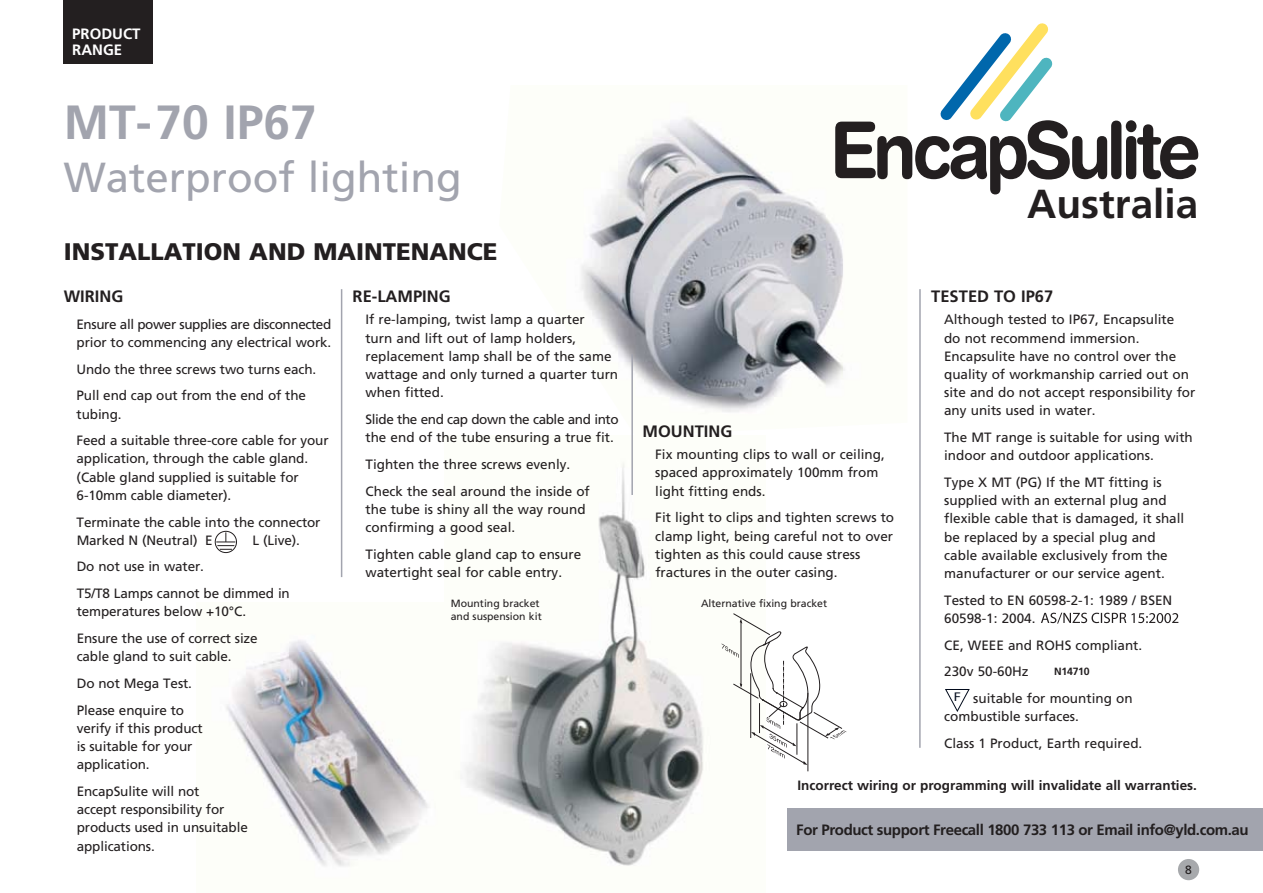
<style>
.page{position:relative;width:1263px;height:893px;background:#fff}
.page>*{position:absolute;margin:0;border:0;box-sizing:border-box;transform-origin:0 0}
.t1{font:700 48px "Frutiger CE";color:#a2a4ae}
.t2{font:42px "Frutiger CE";color:#a2a4ae}
.t3{font:700 40.5px "Frutiger CE";color:#231f20}
.t4{font:900 24px "Frutiger CE";color:#231f20}
.t5{font:700 16.5px "Frutiger CE";color:#231f20}
.t6{font:700 15px "Frutiger CE";letter-spacing:-.025em;color:#231f20}
.t7{font:700 15px/16.5px "Frutiger CE";color:#fff}
.t8{font:13.5px/18.1px "Frutiger CE";color:#231f20}
.t9{font:13.5px/18.1px "Frutiger CE";letter-spacing:-.03em;color:#231f20}
.t10{font:700 13.5px "Frutiger CE";color:#231f20}
.t11{font:12.75px "Myriad Pro";color:#000a1b;scale:1.16 1}
.t12{font:12px "Frutiger CE";color:#231f20}
.t13{font:10.5px/13.5px "Frutiger CE";color:#231f20}
.t14{font:700 10.5px "Frutiger CE";letter-spacing:-.025em;color:#231f20}
</style>
<div class="page">
<img style="left:226px;top:640px;width:203px;height:227px">
<img style="left:581px;top:117px;width:264px;height:295px">
<img style="left:460px;top:462px;width:244px;height:404px">
<hr style="left:341px;top:289px;width:1px;height:288px;background:#a2a4ae">
<hr style="left:631px;top:354px;width:2px;height:141px;background:#a2a4ae">
<div style="left:215px;top:531px;width:22px;height:22px;border:1px solid #231f20;border-radius:50%"></div>
<svg style="left:216px;top:532px;width:19px;height:18px"></svg>
<hr style="left:919px;top:289px;width:2px;height:459px;background:#a2a4ae">
<svg style="left:945px;top:689px;width:25px;height:23px"></svg>
<svg style="left:721px;top:613px;width:126px;height:159px"></svg>
<div style="left:787px;top:808px;width:476px;height:42px;background:#a2a4ae"></div>
<div style="left:64px;top:0;width:89px;height:64px;background:#231f20"></div>
<div style="left:1178px;top:859px;width:21px;height:21px;background:#a7a9ac;border-radius:50%"></div>
<svg style="left:1041px;top:613px;width:137px;height:10px"></svg>
<svg style="left:835px;top:23px;width:363px;height:171px"></svg>
<p class="t7" style="left:72px;top:25px;width:70px">PRODUCT<br>RANGE</p>
<h1 class="t1" style="left:64px;top:94px;width:255px">MT-70 IP67</h1>
<h2 class="t2" style="left:64px;top:153px;width:399px">Waterproof lighting</h2>
<h3 class="t4" style="left:64px;top:237px;width:435px">INSTALLATION AND MAINTENANCE</h3>
<p class="t5" style="left:64px;top:286px;width:61px">WIRING</p>
<p class="t9" style="left:77px;top:315px;width:256px">Ensure all power supplies are disconnected prior to commencing any electrical work.</p>
<p class="t8" style="left:77px;top:355px;width:241px;line-height:26.7px">Undo the three screws two turns each.<br>Pull end cap out from the end of the</p>
<p class="t8" style="left:77px;top:400px;width:254px;line-height:26.7px">tubing.<br>Feed a suitable three-core cable for your</p>
<p class="t8" style="left:77px;top:450px;width:233px">application, through the cable gland. (Cable gland supplied is suitable for<br>6-10mm cable diameter).</p>
<p class="t8" style="left:77px;top:513px;width:245px">Terminate the cable into the connector<br>Marked N (Neutral) E</p>
<p class="t8" style="left:253px;top:531px;width:49px">L (Live).</p>
<p class="t8" style="left:77px;top:553px;width:215px;line-height:26.7px">Do not use in water.<br>T5/T8 Lamps cannot be dimmed in</p>
<p class="t8" style="left:77px;top:598px;width:183px;line-height:26.7px">temperatures below +10°C.<br>Ensure the use of correct size</p>
<p class="t8" style="left:77px;top:643px;width:156px;line-height:26.7px">cable gland to suit cable.<br>Do not Mega Test.<br>Please enquire to</p>
<p class="t8" style="left:77px;top:719px;width:127px">verify if this product is suitable for your application.</p>
<p class="t8" style="left:77px;top:782px;width:173px">EncapSulite will not<br>accept responsibility for products used in unsuitable applications.</p>
<p class="t5" style="left:353px;top:286px;width:100px">RE-LAMPING</p>
<p class="t8" style="left:365px;top:311px;width:254px">If re-lamping, twist lamp a quarter<br>turn and lift out of lamp holders, replacement lamp shall be of the same wattage and only turned a quarter turn when fitted.</p>
<p class="t9" style="left:365px;top:410px;width:255px">Slide the end cap down the cable and into the end of the tube ensuring a true fit.</p>
<p class="t8" style="left:365px;top:451px;width:226px;line-height:26.7px">Tighten the three screws evenly.<br>Check the seal around the inside of</p>
<p class="t8" style="left:365px;top:500px;width:222px">the tube is shiny all the way round confirming a good seal.</p>
<p class="t8" style="left:366px;top:545px;width:217px">Tighten cable gland cap to ensure watertight seal for cable entry.</p>
<p class="t13" style="left:451px;top:596px;width:93px">Mounting bracket and suspension kit</p>
<p class="t5" style="left:642px;top:421px;width:91px">MOUNTING</p>
<p class="t8" style="left:655px;top:445px;width:231px">Fix mounting clips to wall or ceiling, spaced approximately 100mm from light fitting ends.</p>
<p class="t8" style="left:655px;top:508px;width:240px">Fit light to clips and tighten screws to clamp light, being careful not to over tighten as this could cause stress fractures in the outer casing.</p>
<p class="t13" style="left:701px;top:596px;width:128px">Alternative fixing bracket</p>
<h3 class="t3" style="left:1027px;top:180px;width:173px">Australia</h3>
<p class="t5" style="left:931px;top:286px;width:123px">TESTED TO IP67</p>
<p class="t8" style="left:944px;top:311px;width:253px">Although tested to IP67, Encapsulite<br>do not recommend immersion.<br>Encapsulite have no control over the quality of workmanship carried out on site and do not accept responsibility for any units used in water.</p>
<p class="t8" style="left:944px;top:428px;width:250px">The MT range is suitable for using with indoor and outdoor applications.</p>
<p class="t8" style="left:944px;top:473px;width:242px">Type X MT (PG) If the MT fitting is supplied with an external plug and flexible cable that is damaged, it shall be replaced by a special plug and cable available exclusively from the manufacturer or our service agent.</p>
<p class="t8" style="left:944px;top:591px;width:230px">Tested to EN 60598-2-1: 1989 / BSEN<br>60598-1: 2004.</p>
<p class="t8" style="left:944px;top:632px;width:200px;line-height:26.7px">CE, WEEE and ROHS compliant.<br>230v 50-60Hz</p>
<p class="t8" style="left:944px;top:689px;width:190px;text-indent:29px">suitable for mounting on combustible surfaces.</p>
<p class="t8" style="left:944px;top:734px;width:200px">Class 1 Product, Earth required.</p>
<p class="t14" style="left:1054px;top:665px;width:37px">N14710</p>
<p class="t11" style="left:954px;top:689px;width:8px">F</p>
<p class="t10" style="left:797px;top:777px;width:401px">Incorrect wiring or programming will invalidate all warranties.</p>
<p class="t6" style="left:796px;top:820px;width:454px">For Product support Freecall 1800 733 113 or Email info@yld.com.au</p>
<p class="t12" style="left:1185px;top:863px;width:8px">8</p>
</div>
